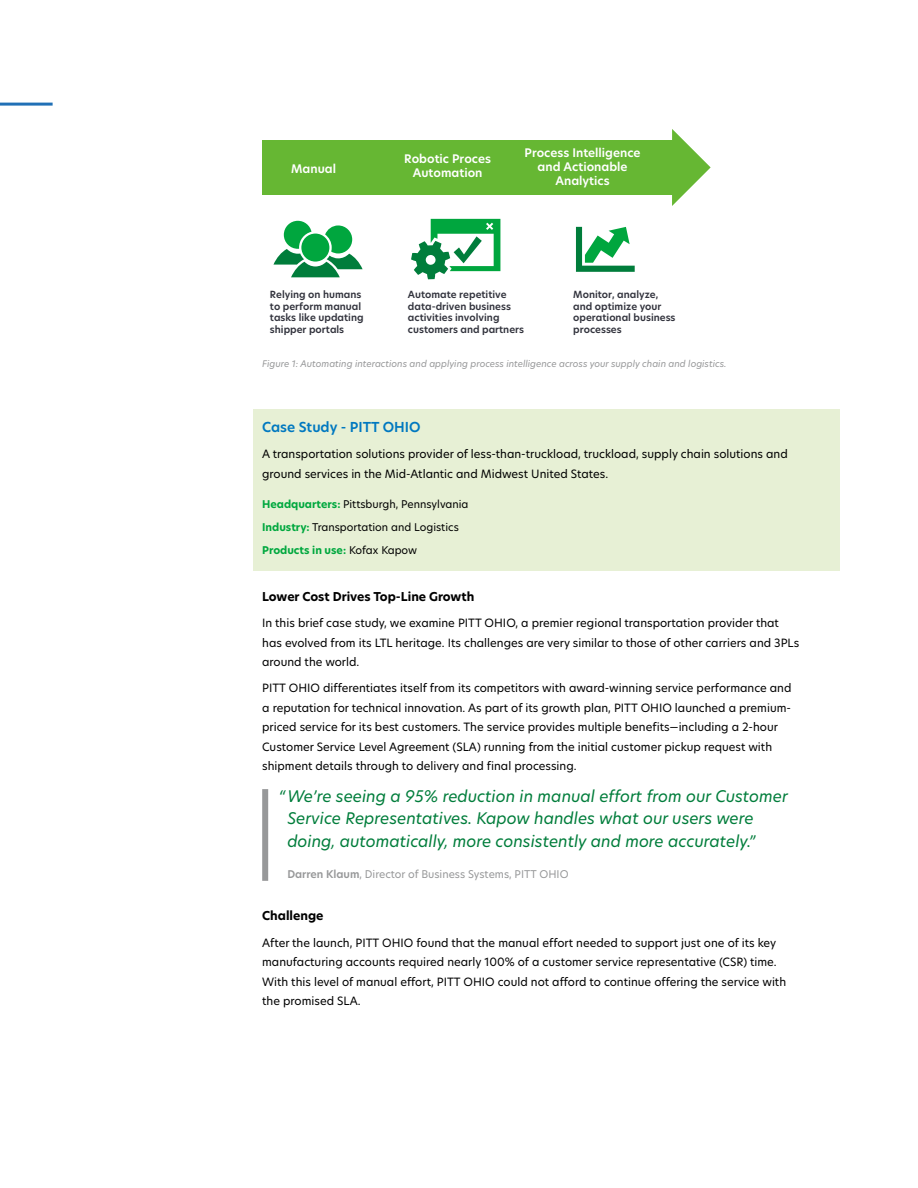
<style>
.page{position:relative;width:918px;height:1188px;background:#fff}
.page>*{position:absolute;margin:0;border:0;box-sizing:border-box;transform-origin:0 0}
.t1{font:italic 15.75px/22.5px "TP Hero";color:#007d3b}
.t2{font:600 13.5px "TP Hero";color:#0078c0}
.t3{font:700 12px "TP Hero";color:#000}
.t4{font:600 11.55px/14px "TP Hero";color:#fff;text-align:center}
.t5{font:11.25px/19.5px "TP Hero";color:#000}
.t6{font:10.5px "TP Hero";color:#000}
.t7{font:10.5px "TP Hero";color:#979899}
.t8{font:700 10.5px "TP Hero";color:#00a83e}
.t9{font:600 9.75px/11.6px "TP Hero";color:#32333d}
.t10{font:italic 9px "TP Hero";color:#979899}
.s1{font-weight:700;color:#00a83e}
.s2{font-weight:400;color:#000}
.s3{font-weight:600}
</style>
<div class="page">
<hr style="left:0;top:103px;width:53px;height:3px;background:#2070b6">
<div style="left:253px;top:409px;width:587px;height:162px;background:#e7f0d5"></div>
<div style="left:262px;top:140px;width:417px;height:55px;background:#66b733"></div>
<svg style="left:672px;top:129px;width:39px;height:77px"></svg>
<svg style="left:273px;top:220px;width:90px;height:58px"></svg>
<svg style="left:411px;top:218px;width:90px;height:62px"></svg>
<svg style="left:576px;top:226px;width:59px;height:46px"></svg>
<div style="left:262px;top:789px;width:6px;height:92px;background:#979899"></div>
<p class="t4" style="left:291px;top:162px;width:46px">Manual</p>
<p class="t4" style="left:404px;top:152px;width:88px">Robotic Proces<br>Automation</p>
<p class="t4" style="left:525px;top:146px;width:118px">Process Intelligence and Actionable<br>Analytics</p>
<p class="t9" style="left:270px;top:289px;width:95px">Relying on humans to perform manual tasks like updating shipper portals</p>
<p class="t9" style="left:408px;top:289px;width:118px">Automate repetitive data-driven business activities involving customers and partners</p>
<p class="t9" style="left:573px;top:289px;width:104px">Monitor, analyze, and optimize your operational business processes</p>
<p class="t10" style="left:262px;top:357px;width:466px">Figure 1: Automating interactions and applying process intelligence across your supply chain and logistics.</p>
<p class="t2" style="left:262px;top:418px;width:160px">Case Study - PITT OHIO</p>
<p class="t5" style="left:262px;top:444px;width:527px">A transportation solutions provider of less-than-truckload, truckload, supply chain solutions and ground services in the Mid-Atlantic and Midwest United States.</p>
<p class="t6" style="left:262px;top:497px;width:208px"><span class="s1">Headquarters:</span> Pittsburgh, Pennsylvania</p>
<p class="t6" style="left:262px;top:520px;width:198px"><span class="s1">Industry:</span> Transportation and Logistics</p>
<p class="t8" style="left:262px;top:543px;width:156px">Products in use: <span class="s2">Kofax Kapow</span></p>
<p class="t3" style="left:262px;top:588px;width:214px">Lower Cost Drives Top-Line Growth</p>
<p class="t5" style="left:262px;top:613px;width:539px">In this brief case study, we examine PITT OHIO, a premier regional transportation provider that has evolved from its LTL heritage. Its challenges are very similar to those of other carriers and 3PLs around the world.</p>
<p class="t5" style="left:262px;top:678px;width:531px">PITT OHIO differentiates itself from its competitors with award-winning service performance and a reputation for technical innovation. As part of its growth plan, PITT OHIO launched a premium&shy;priced service for its best customers. The service provides multiple benefits—including a 2-hour Customer Service Level Agreement (SLA) running from the initial customer pickup request with shipment details through to delivery and final processing.</p>
<h1 class="t1" style="left:287px;top:785px;width:502px;text-indent:-9px">“We’re seeing a 95% reduction in manual effort from our Customer<br>Service Representatives. Kapow handles what our users were doing, automatically, more consistently and more accurately.”</h1>
<p class="t7" style="left:287px;top:867px;width:283px"><span class="s3">Darren Klaum</span>, Director of Business Systems, PITT OHIO</p>
<p class="t3" style="left:262px;top:908px;width:63px">Challenge</p>
<p class="t5" style="left:262px;top:933px;width:525px">After the launch, PITT OHIO found that the manual effort needed to support just one of its key manufacturing accounts required nearly 100% of a customer service representative (CSR) time.<br>With this level of manual effort, PITT OHIO could not afford to continue offering the service with the promised SLA.</p>
</div>
